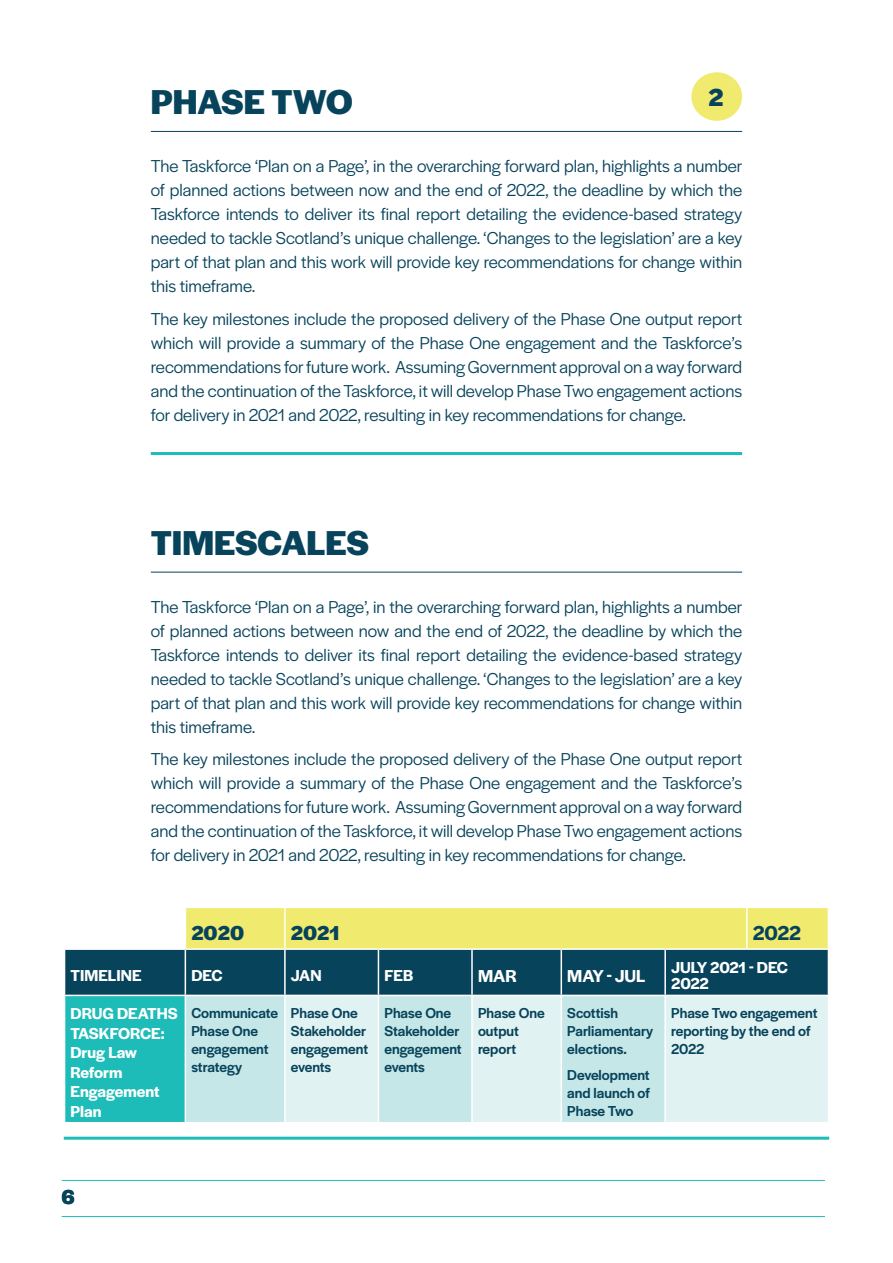
<style>
.page{position:relative;width:893px;height:1263px;background:#fff}
.page>*{position:absolute;margin:0;border:0;box-sizing:border-box;transform-origin:0 0}
.Headers{font:700 36px "Halyard Display";letter-spacing:-.005em;color:#07435b}
.Headers-2{font:700 25.65px "Halyard Display";color:#07435b}
.Table_Heads{font:700 21px "Halyard Display";color:#07435b}
.Table_Heads-2{font:700 21px "Halyard Display";color:#06435b}
.Table_Heads-3{font:600 21px "Halyard Display";color:#06435b}
.Body{font:18px/24px "Halyard Display";color:#07435b;text-align:justify}
.Table_Heads-4{font:600 18px "Halyard Display";color:#fff}
.Table_Body_Highs_Whi{font:600 16.5px/19.5px "Halyard Display";color:#fff}
.Table_Heads-5{font:600 16.5px/16.5px "Halyard Display";color:#fff}
.Table_Body_Highs{font:500 15px/18px "Halyard Display";color:#07435b}
</style>
<div class="page">
<hr style="left:151px;top:572px;width:591px;height:1px;background:#07435b">
<svg style="left:65px;top:908px;width:763px;height:87px;background:#779470"></svg>
<div style="left:65px;top:995px;width:120px;height:128px;background:#1dbcb9"></div>
<div style="left:186px;top:996px;width:285px;height:126px;background:#c6e7e7"></div>
<div style="left:285px;top:995px;width:93px;height:128px;background:#e1f2f2"></div>
<svg style="left:473px;top:996px;width:355px;height:126px;background:#d8eeee"></svg>
<hr style="left:185px;top:908px;width:1px;height:40px;background:#fff">
<hr style="left:284px;top:908px;width:2px;height:40px;background:#fff">
<hr style="left:746px;top:908px;width:2px;height:40px;background:#fff">
<hr style="left:64px;top:948px;width:121px;height:2px;background:#fff">
<hr style="left:185px;top:948px;width:100px;height:2px;background:#fff">
<hr style="left:185px;top:950px;width:1px;height:45px;background:#fff">
<hr style="left:285px;top:948px;width:93px;height:2px;background:#fff">
<hr style="left:284px;top:950px;width:2px;height:45px;background:#fff">
<hr style="left:378px;top:948px;width:94px;height:2px;background:#fff">
<hr style="left:378px;top:950px;width:1px;height:45px;background:#fff">
<hr style="left:472px;top:948px;width:89px;height:2px;background:#fff">
<hr style="left:471px;top:950px;width:2px;height:45px;background:#fff">
<hr style="left:561px;top:948px;width:104px;height:2px;background:#fff">
<hr style="left:561px;top:950px;width:1px;height:45px;background:#fff">
<hr style="left:665px;top:948px;width:82px;height:2px;background:#fff">
<hr style="left:664px;top:950px;width:2px;height:45px;background:#fff">
<hr style="left:747px;top:948px;width:82px;height:2px;background:#fff">
<hr style="left:64px;top:995px;width:121px;height:1px;background:#fff">
<hr style="left:285px;top:995px;width:93px;height:1px;background:#fff">
<hr style="left:378px;top:996px;width:1px;height:126px;background:#fff">
<hr style="left:561px;top:996px;width:1px;height:126px;background:#fff">
<hr style="left:664px;top:996px;width:2px;height:126px;background:#fff">
<hr style="left:64px;top:1122px;width:121px;height:1px;background:#fff">
<hr style="left:285px;top:1122px;width:93px;height:1px;background:#fff">
<hr style="left:284px;top:996px;width:2px;height:126px;background:#fff">
<div style="left:691px;top:72px;width:51px;height:49px;background:#f0eb6f;border-radius:50%"></div>
<hr style="left:151px;top:131px;width:591px;height:1px;background:#07435b">
<hr style="left:151px;top:452px;width:591px;height:3px;background:#20bcba">
<hr style="left:64px;top:1137px;width:765px;height:3px;background:#20bcba">
<hr style="left:62px;top:1180px;width:763px;height:1px;background:#20bcba">
<hr style="left:62px;top:1216px;width:763px;height:1px;background:#20bcba">
<p class="Headers" style="left:151px;top:76px;width:204px">PHASE TWO</p>
<p class="Headers-2" style="left:709px;top:79px;width:17px">2</p>
<p class="Body" style="left:151px;top:153px;width:593px">The Taskforce ‘Plan on a Page’, in the overarching forward plan, highlights a number of planned actions between now and the end of 2022, the deadline by which the Taskforce intends to deliver its final report detailing the evidence-based strategy needed to tackle Scotland’s unique challenge. ‘Changes to the legislation’ are a key part of that plan and this work will provide key recommendations for change within this timeframe.</p>
<p class="Body" style="left:151px;top:306px;width:593px">The key milestones include the proposed delivery of the Phase One output report which will provide a summary of the Phase One engagement and the Taskforce’s recommendations for future work. Assuming Government approval on a way forward and the continuation of the Taskforce, it will develop Phase Two engagement actions for delivery in 2021 and 2022, resulting in key recommendations for change.</p>
<p class="Headers" style="left:151px;top:517px;width:220px">TIMESCALES</p>
<p class="Body" style="left:151px;top:594px;width:593px">The Taskforce ‘Plan on a Page’, in the overarching forward plan, highlights a number of planned actions between now and the end of 2022, the deadline by which the Taskforce intends to deliver its final report detailing the evidence-based strategy needed to tackle Scotland’s unique challenge. ‘Changes to the legislation’ are a key part of that plan and this work will provide key recommendations for change within this timeframe.</p>
<p class="Body" style="left:151px;top:746px;width:593px">The key milestones include the proposed delivery of the Phase One output report which will provide a summary of the Phase One engagement and the Taskforce’s recommendations for future work. Assuming Government approval on a way forward and the continuation of the Taskforce, it will develop Phase Two engagement actions for delivery in 2021 and 2022, resulting in key recommendations for change.</p>
<p class="Table_Heads" style="left:191px;top:917px;width:54px">2020</p>
<p class="Table_Heads-2" style="left:291px;top:917px;width:50px">2021</p>
<p class="Table_Heads-3" style="left:753px;top:917px;width:49px">2022</p>
<p class="Table_Heads-5" style="left:71px;top:966px;width:73px">TIMELINE</p>
<p class="Table_Heads-5" style="left:191px;top:966px;width:33px">DEC</p>
<p class="Table_Heads-5" style="left:291px;top:966px;width:32px">JAN</p>
<p class="Table_Heads-5" style="left:384px;top:966px;width:31px">FEB</p>
<p class="Table_Heads-4" style="left:478px;top:963px;width:40px">MAR</p>
<p class="Table_Heads-4" style="left:567px;top:963px;width:80px">MAY - JUL</p>
<p class="Table_Heads-5" style="left:671px;top:958px;width:118px">JULY 2021 - DEC<br>2022</p>
<p class="Table_Body_Highs_Whi" style="left:71px;top:1003px;width:109px">DRUG DEATHS<br>TASKFORCE:<br>Drug Law<br>Reform<br>Engagement<br>Plan</p>
<p class="Table_Body_Highs" style="left:191px;top:1003px;width:88px">Communicate<br>Phase One engagement strategy</p>
<p class="Table_Body_Highs" style="left:291px;top:1003px;width:79px">Phase One<br>Stakeholder engagement events</p>
<p class="Table_Body_Highs" style="left:384px;top:1003px;width:79px">Phase One<br>Stakeholder engagement events</p>
<p class="Table_Body_Highs" style="left:478px;top:1003px;width:68px">Phase One output report</p>
<p class="Table_Body_Highs" style="left:567px;top:1003px;width:87px">Scottish<br>Parliamentary elections.</p>
<p class="Table_Body_Highs" style="left:671px;top:1003px;width:148px">Phase Two engagement reporting by the end of<br>2022</p>
<p class="Table_Body_Highs" style="left:567px;top:1065px;width:84px;text-align:justify">Development and launch of Phase Two</p>
<p class="Table_Heads" style="left:62px;top:1182px;width:15px">6</p>
</div>
